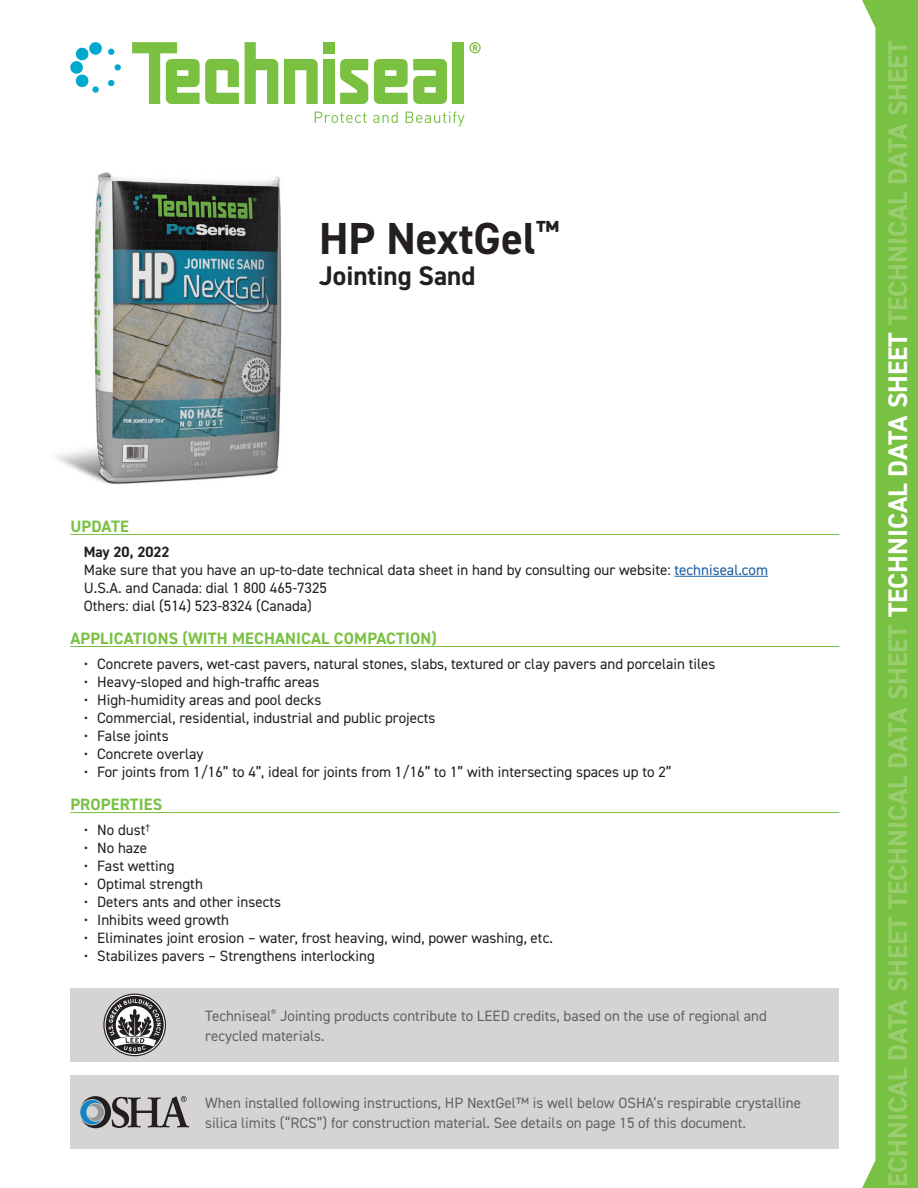
<style>
.page{position:relative;width:918px;height:1188px;background:#fff}
.page>*{position:absolute;margin:0;border:0;box-sizing:border-box;transform-origin:0 0}
.t1{font:700 45px "DIN2014";color:#231f20}
.t2{font:700 27px "DIN2014";color:#9acd6e}
.t3{font:700 27px "DIN2014";color:#231f20}
.t4{font:700 16.5px "DIN2014";letter-spacing:.01em;color:#79c142}
.t5{font:15px/18px "DIN2014";color:#231f20}
.t6{font:15px/19.5px "DIN2014";color:#636366}
.s1{font-weight:700}
.s2{color:#175d9e}
.s3{color:#fff}
</style>
<div class="page">
<hr style="left:70px;top:534px;width:769px;height:1px;background:#79c142">
<hr style="left:675px;top:576px;width:93px;height:1px;background:#175d9e">
<hr style="left:70px;top:646px;width:769px;height:1px;background:#79c142">
<hr style="left:70px;top:812px;width:769px;height:1px;background:#79c142">
<svg style="left:862px;top:0;width:56px;height:1188px;fill:#79c142"></svg>
<div style="left:453px;top:42px;width:11px;height:62px;background:#7ac142"></div>
<svg style="left:245px;top:42px;width:33px;height:62px"></svg>
<svg style="left:284px;top:59px;width:34px;height:45px"></svg>
<svg style="left:132px;top:42px;width:107px;height:62px"></svg>
<svg style="left:374px;top:59px;width:73px;height:45px"></svg>
<svg style="left:340px;top:59px;width:28px;height:45px"></svg>
<div style="left:323px;top:42px;width:12px;height:11px;background:#7ac142"></div>
<div style="left:323px;top:59px;width:12px;height:45px;background:#7ac142"></div>
<div style="left:89px;top:42px;width:13px;height:13px;background:#00a9cd;border-radius:50%"></div>
<svg style="left:92px;top:86px;width:7px;height:7px"></svg>
<svg style="left:75px;top:47px;width:14px;height:14px"></svg>
<svg style="left:108px;top:80px;width:7px;height:7px"></svg>
<div style="left:70px;top:61px;width:13px;height:13px;background:#00a9cd;border-radius:50%"></div>
<div style="left:115px;top:64px;width:6px;height:7px;background:#00a9cd;border-radius:50%"></div>
<svg style="left:75px;top:74px;width:14px;height:14px"></svg>
<svg style="left:108px;top:48px;width:7px;height:7px"></svg>
<svg style="left:469px;top:42px;width:12px;height:11px"></svg>
<svg style="left:315px;top:112px;width:52px;height:11px"></svg>
<svg style="left:373px;top:112px;width:25px;height:11px"></svg>
<svg style="left:406px;top:112px;width:59px;height:14px"></svg>
<div style="left:70px;top:988px;width:769px;height:74px;background:#d5d4d3"></div>
<svg style="left:103px;top:994px;width:63px;height:62px"></svg>
<div style="left:70px;top:1075px;width:769px;height:74px;background:#d5d4d3"></div>
<svg style="left:80px;top:1096px;width:109px;height:32px"></svg>
<img style="left:57px;top:172px;width:224px;height:312px">
<h1 class="t1" style="left:319px;top:208px;width:242px">HP NextGel<sup>™</sup></h1>
<h2 class="t3" style="left:319px;top:258px;width:158px">Jointing Sand</h2>
<p class="t4" style="left:70px;top:515px;width:60px">UPDATE</p>
<p class="t5" style="left:84px;top:542px;width:686px"><span class="s1">May 20, 2022<br></span>Make sure that you have an up-to-date technical data sheet in hand by consulting our website: <span class="s2">techniseal.com </span>U.S.A. and Canada: dial 1 800 465-7325<br>Others: dial (514) 523-8324 (Canada)</p>
<p class="t4" style="left:70px;top:627px;width:368px">APPLICATIONS (WITH MECHANICAL COMPACTION)</p>
<p class="t5" style="left:84px;top:654px;width:633px">• Concrete pavers, wet-cast pavers, natural stones, slabs, textured or clay pavers and porcelain tiles</p>
<p class="t5" style="left:84px;top:672px;width:237px">• Heavy-sloped and high-traffic areas</p>
<p class="t5" style="left:84px;top:690px;width:239px">• High-humidity areas and pool decks</p>
<p class="t5" style="left:84px;top:708px;width:353px">• Commercial, residential, industrial and public projects</p>
<p class="t5" style="left:84px;top:726px;width:86px">• False joints</p>
<p class="t5" style="left:84px;top:744px;width:121px">• Concrete overlay</p>
<p class="t5" style="left:84px;top:762px;width:589px">• For joints from 1/16” to 4”, ideal for joints from 1/16” to 1” with intersecting spaces up to 2”</p>
<p class="t4" style="left:70px;top:793px;width:93px">PROPERTIES</p>
<p class="t5" style="left:84px;top:820px;width:68px">• No dust<sup>†</sup></p>
<p class="t5" style="left:84px;top:838px;width:65px">• No haze</p>
<p class="t5" style="left:84px;top:856px;width:92px">• Fast wetting</p>
<p class="t5" style="left:84px;top:874px;width:121px">• Optimal strength</p>
<p class="t5" style="left:84px;top:892px;width:199px">• Deters ants and other insects</p>
<p class="t5" style="left:84px;top:910px;width:147px">• Inhibits weed growth</p>
<p class="t5" style="left:84px;top:928px;width:471px">• Eliminates joint erosion – water, frost heaving, wind, power washing, etc.</p>
<p class="t5" style="left:84px;top:946px;width:293px">• Stabilizes pavers – Strengthens interlocking</p>
<p class="t6" style="left:205px;top:1006px;width:563px">Techniseal<sup>®</sup> Jointing products contribute to LEED credits, based on the use of regional and recycled materials.</p>
<p class="t6" style="left:205px;top:1093px;width:597px">When installed following instructions, HP NextGel™ is well below OSHA’s respirable crystalline silica limits (“RCS”) for construction material. See details on page 15 of this document.</p>
<h2 class="t2" style="left:880px;top:1187px;width:1148px;rotate:-90deg">ECHNICAL DATA SHEET TECHNICAL DATA SHEET <span class="s3">TECHNICAL DATA SHEET</span> TECHNICAL DATA SHEET</h2>
</div>
